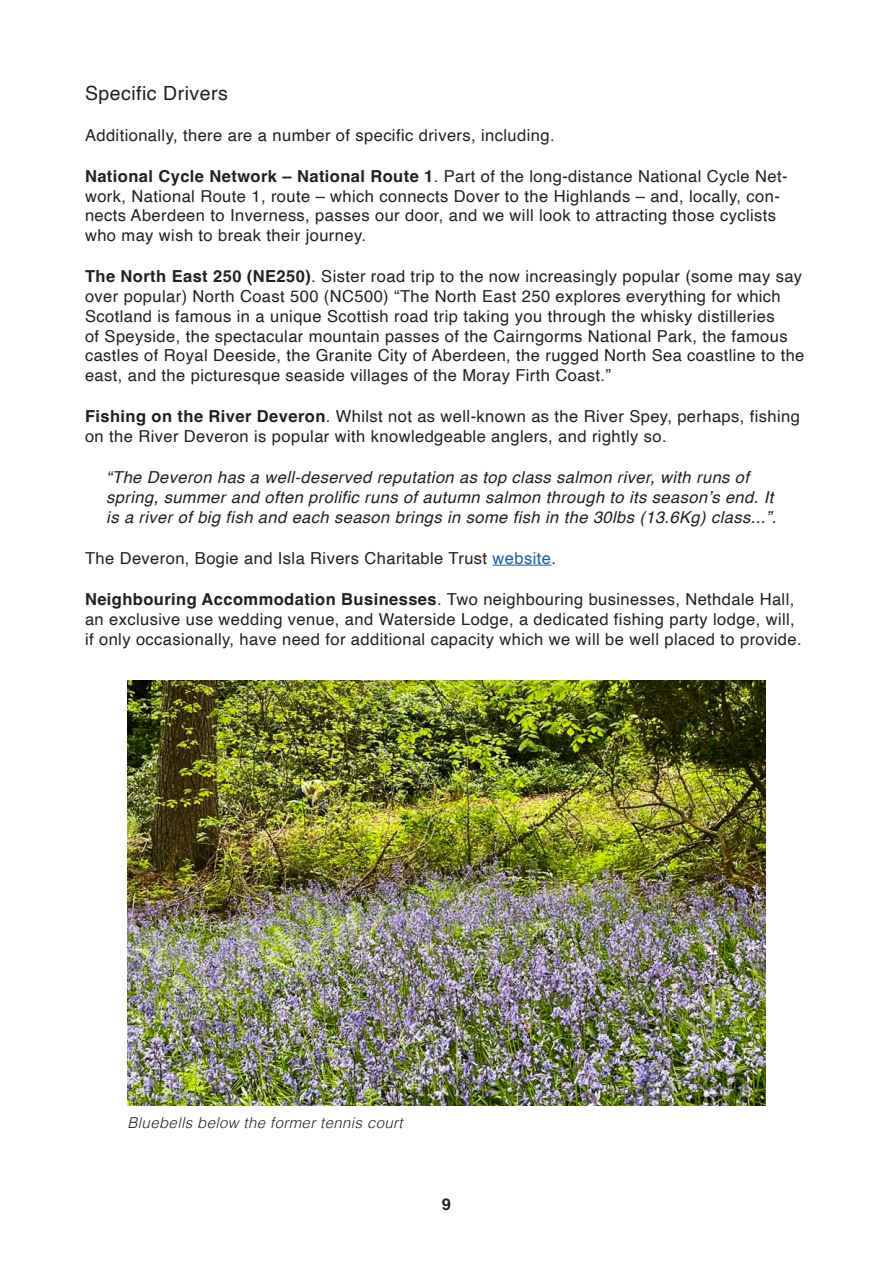
<style>
.page{position:relative;width:893px;height:1263px;background:#fff}
.page>*{position:absolute;margin:0;border:0;box-sizing:border-box;transform-origin:0 0}
.Heading_3{font:19.5px "Helvetica";letter-spacing:.025em;color:#231f20}
.Body_text{font:16.5px/19.8px "Helvetica";letter-spacing:.025em;color:#231f20}
.Body_text-2{font:italic 16.5px/19.8px "Helvetica";letter-spacing:.025em;color:#231f20}
.Body_text-3{font:700 16.5px "Helvetica";color:#231f20}
.Image_captions{font:italic 300 15px "Helvetica";letter-spacing:.025em;color:#231f20}
.s1{font-weight:700}
.s2{color:#175d9e}
</style>
<div class="page">
<hr style="left:493px;top:565px;width:58px;height:1px;background:#175d9e">
<img style="left:128px;top:680px;width:637px;height:426px">
<p class="Heading_3" style="left:85px;top:78px;width:144px">Specific Drivers</p>
<p class="Body_text" style="left:85px;top:126px;width:471px">Additionally, there are a number of specific drivers, including.</p>
<p class="Body_text" style="left:85px;top:167px;width:704px"><span class="s1">National Cycle Network – National Route 1</span>. Part of the long-distance National Cycle Net&shy;work, National Route 1, route – which connects Dover to the Highlands – and, locally, con&shy;nects Aberdeen to Inverness, passes our door, and we will look to attracting those cyclists who may wish to break their journey.</p>
<p class="Body_text" style="left:85px;top:267px;width:721px"><span class="s1">The North East 250 (NE250)</span>. Sister road trip to the now increasingly popular (some may say over popular) North Coast 500 (NC500) “The North East 250 explores everything for which Scotland is famous in a unique Scottish road trip taking you through the whisky distilleries<br>of Speyside, the spectacular mountain passes of the Cairngorms National Park, the famous castles of Royal Deeside, the Granite City of Aberdeen, the rugged North Sea coastline to the east, and the picturesque seaside villages of the Moray Firth Coast.”</p>
<p class="Body_text" style="left:85px;top:407px;width:716px"><span class="s1">Fishing on the River Deveron</span>. Whilst not as well-known as the River Spey, perhaps, fishing on the River Deveron is popular with knowledgeable anglers, and rightly so.</p>
<p class="Body_text-2" style="left:106px;top:468px;width:671px">“The Deveron has a well-deserved reputation as top class salmon river, with runs of spring, summer and often prolific runs of autumn salmon through to its season’s end. It is a river of big fish and each season brings in some fish in the 30lbs (13.6Kg) class...”.</p>
<p class="Body_text" style="left:85px;top:549px;width:472px">The Deveron, Bogie and Isla Rivers Charitable Trust <span class="s2">website</span>.</p>
<p class="Body_text" style="left:85px;top:590px;width:718px"><span class="s1">Neighbouring Accommodation Businesses</span>. Two neighbouring businesses, Nethdale Hall, an exclusive use wedding venue, and Waterside Lodge, a dedicated fishing party lodge, will, if only occasionally, have need for additional capacity which we will be well placed to provide.</p>
<p class="Image_captions" style="left:128px;top:1110px;width:277px">Bluebells below the former tennis court</p>
<p class="Body_text-3" style="left:442px;top:1194px;width:11px">9</p>
</div>
